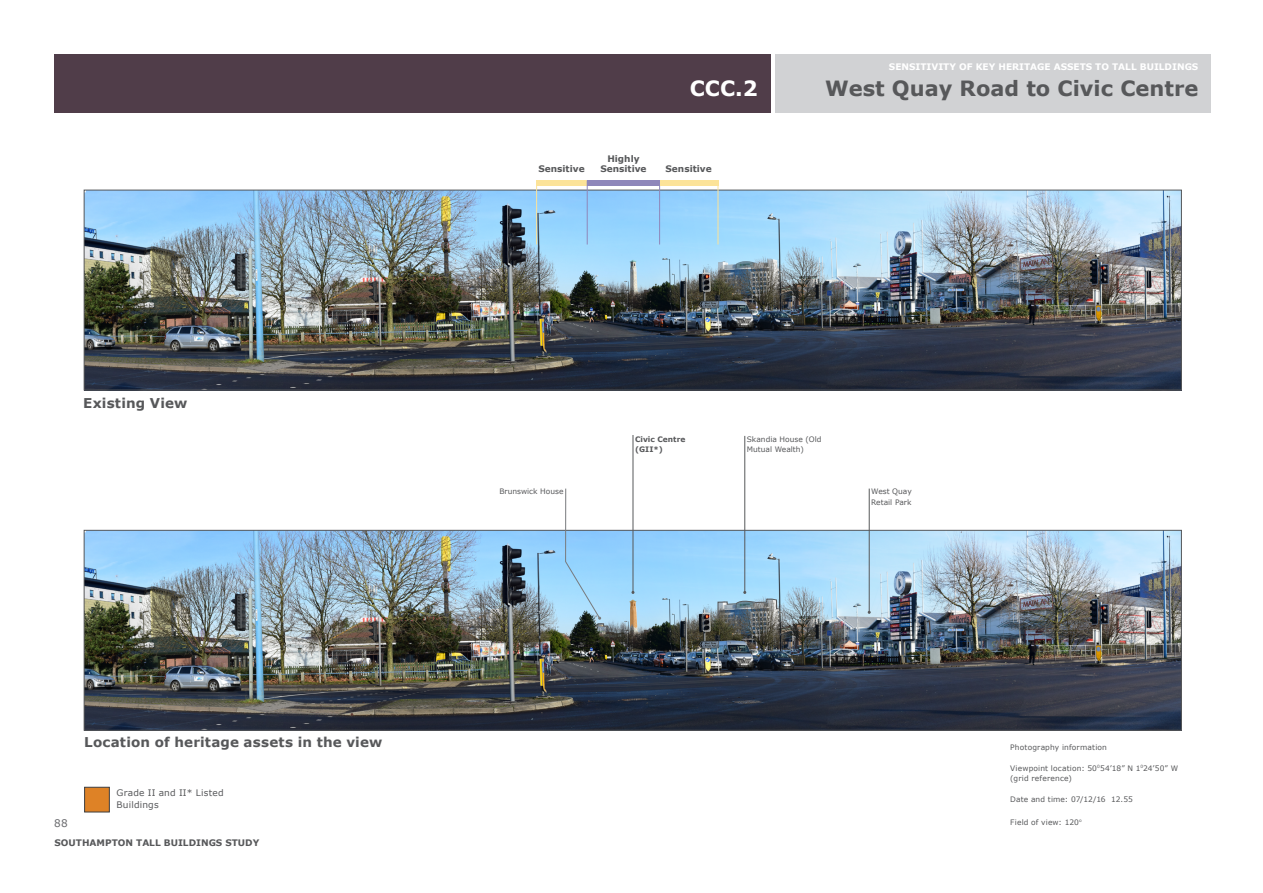
<style>
.page{position:relative;width:1263px;height:893px;background:#fff}
.page>*{position:absolute;margin:0;border:0;box-sizing:border-box;transform-origin:0 0}
.t1{font:700 21px "Verdana";color:#57585a}
.t2{font:700 21px "Verdana";color:#fff}
.t3{font:700 13.5px "Verdana";letter-spacing:.01em;color:#57585a}
.t4{font:10.5px "Verdana";color:#6c6d70}
.t5{font:700 9px "Verdana";color:#57585a}
.t6{font:700 9px "Verdana";color:#fff}
.t7{font:9px/12px "Verdana";letter-spacing:.025em;color:#57585a}
.t8{font:7.5px/10.5px "Verdana";letter-spacing:.015em;color:#57585a}
.t9{font:700 7.5px/10.5px "Verdana";color:#57585a}
</style>
<div class="page">
<img style="left:86px;top:192px;width:1093px;height:196px">
<div style="left:84px;top:190px;width:1097px;height:200px;border:1px solid #57585a"></div>
<div style="left:536px;top:180px;width:51px;height:6px;background:#fce399"></div>
<hr style="left:536px;top:180px;width:1px;height:64px;background:#fce399">
<img style="left:86px;top:532px;width:1093px;height:196px">
<div style="left:84px;top:530px;width:1097px;height:200px;border:1px solid #57585a"></div>
<div style="left:775px;top:54px;width:435px;height:59px;background:#d1d2d4"></div>
<div style="left:54px;top:54px;width:716px;height:59px;background:#503d49"></div>
<div style="left:588px;top:180px;width:72px;height:6px;background:#8f87ba"></div>
<hr style="left:633px;top:435px;width:1px;height:157px;background:#57585a">
<svg style="left:629px;top:591px;width:8px;height:37px"></svg>
<hr style="left:744px;top:436px;width:1px;height:156px;background:#57585a">
<hr style="left:869px;top:489px;width:1px;height:123px;background:#57585a">
<div style="left:84px;top:787px;width:26px;height:25px;background:#de8226;border:1px solid #3e3e3f"></div>
<hr style="left:659px;top:180px;width:1px;height:64px;background:#8f87ba">
<hr style="left:587px;top:180px;width:1px;height:64px;background:#8f87ba">
<div style="left:660px;top:180px;width:58px;height:6px;background:#fce399"></div>
<hr style="left:718px;top:180px;width:1px;height:64px;background:#fce399">
<svg style="left:718px;top:591px;width:61px;height:28px;background:#88a1b0"></svg>
<svg style="left:565px;top:488px;width:43px;height:144px"></svg>
<p class="t3" style="left:83px;top:394px;width:106px">Existing View</p>
<p class="t3" style="left:84px;top:733px;width:299px">Location of heritage assets in the view</p>
<p class="t4" style="left:54px;top:816px;width:15px">88</p>
<p class="t7" style="left:117px;top:787px;width:109px">Grade II and II* Listed<br>Buildings</p>
<p class="t5" style="left:55px;top:836px;width:206px">SOUTHAMPTON TALL BUILDINGS STUDY</p>
<p class="t6" style="left:889px;top:61px;width:311px">SENSITIVITY OF KEY HERITAGE ASSETS TO TALL BUILDINGS</p>
<p class="t2" style="left:690px;top:73px;width:70px">CCC.2</p>
<p class="t1" style="left:825px;top:73px;width:375px">West Quay Road to Civic Centre</p>
<p class="t5" style="left:607px;top:152px;width:34px">Highly</p>
<p class="t5" style="left:538px;top:162px;width:48px">Sensitive</p>
<p class="t5" style="left:600px;top:162px;width:48px">Sensitive</p>
<p class="t5" style="left:665px;top:162px;width:48px">Sensitive</p>
<p class="t8" style="left:499px;top:486px;width:66px">Brunswick House</p>
<p class="t9" style="left:635px;top:433px;width:52px">Civic Centre (GII*)</p>
<p class="t8" style="left:747px;top:434px;width:76px">Skandia House (Old<br>Mutual Wealth)</p>
<p class="t8" style="left:871px;top:486px;width:42px">West Quay<br>Retail Park</p>
<p class="t8" style="left:1010px;top:741px;width:98px">Photography information</p>
<p class="t8" style="left:1010px;top:762px;width:169px">Viewpoint location: 50<sup>0</sup>54’18” N 1<sup>0</sup>24’50” W</p>
<p class="t8" style="left:1010px;top:773px;width:63px">(grid reference)</p>
<p class="t8" style="left:1010px;top:794px;width:124px">Date and time: 07/12/16 12.55</p>
<p class="t8" style="left:1010px;top:816px;width:73px">Field of view: 120<sup>o</sup></p>
</div>
